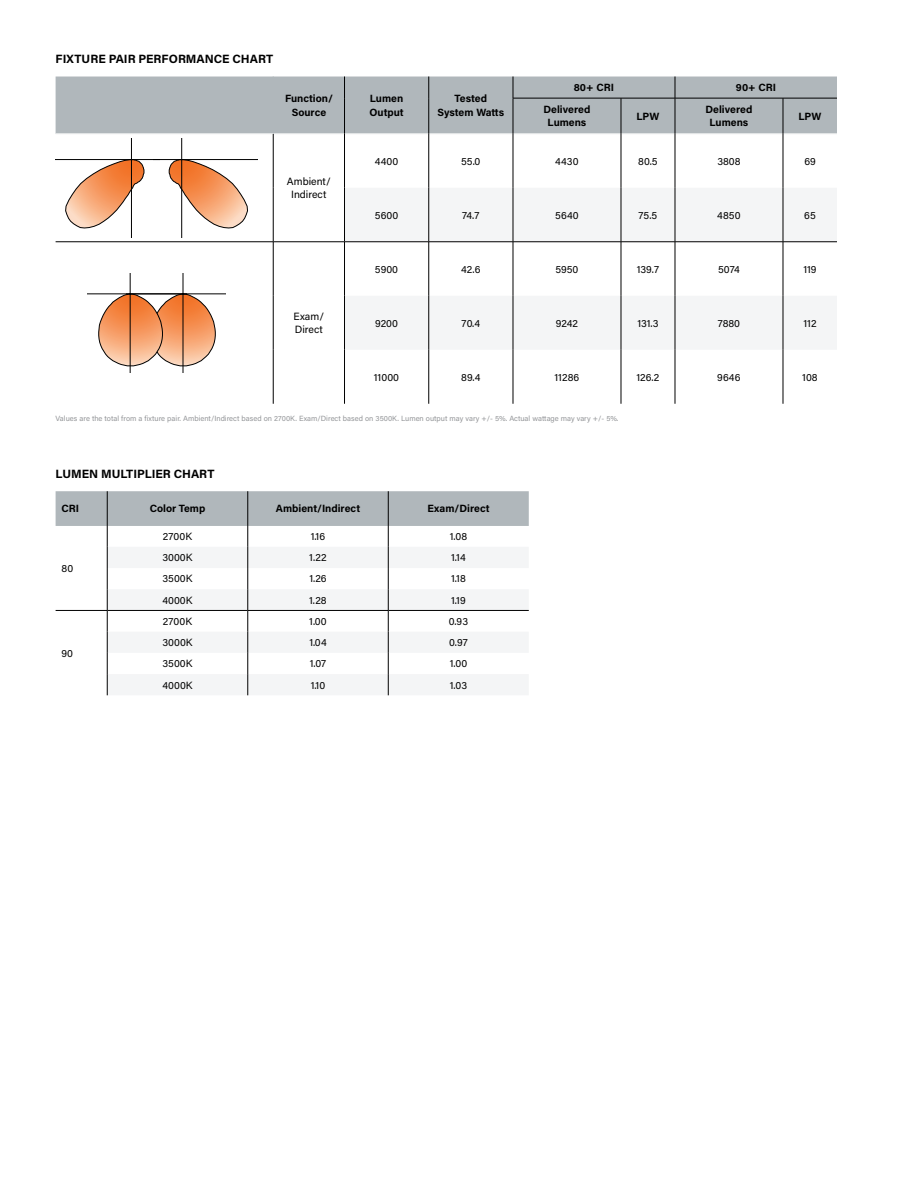
<style>
.page{position:relative;width:918px;height:1188px;background:#fff}
.page>*{position:absolute;margin:0;border:0;box-sizing:border-box;transform-origin:0 0}
.t1{font:700 12px "Acumin Pro";color:#000}
.t2{font:10.5px/13.5px "Acumin Pro";letter-spacing:.005em;color:#000;text-align:center}
.t3{font:700 10.5px/13.5px "Acumin Pro";color:#000;text-align:center}
.t4{font:7.5px "Acumin Pro";color:#939598}
</style>
<div class="page">
<div style="left:56px;top:77px;width:781px;height:57px;background:#b0b7bb"></div>
<svg style="left:345px;top:188px;width:492px;height:162px;fill:#f4f5f6"></svg>
<hr style="left:345px;top:242px;width:84px;height:1px;background:#000">
<hr style="left:429px;top:242px;width:84px;height:1px;background:#000">
<hr style="left:513px;top:242px;width:108px;height:1px;background:#000">
<hr style="left:621px;top:242px;width:54px;height:1px;background:#000">
<hr style="left:675px;top:242px;width:108px;height:1px;background:#000">
<hr style="left:783px;top:242px;width:54px;height:1px;background:#000">
<hr style="left:513px;top:134px;width:108px;height:1px;background:#eceeef">
<hr style="left:675px;top:134px;width:108px;height:1px;background:#eceeef">
<hr style="left:621px;top:134px;width:54px;height:1px;background:#eceeef">
<hr style="left:783px;top:134px;width:54px;height:1px;background:#eceeef">
<hr style="left:56px;top:242px;width:217px;height:1px;background:#000">
<hr style="left:273px;top:242px;width:72px;height:1px;background:#000">
<hr style="left:273px;top:134px;width:71px;height:1px;background:#eceeef">
<hr style="left:345px;top:134px;width:84px;height:1px;background:#eceeef">
<hr style="left:429px;top:134px;width:84px;height:1px;background:#eceeef">
<svg style="left:273px;top:77px;width:1px;height:21px"></svg>
<hr style="left:273px;top:98px;width:1px;height:36px;background:#b0b7bb">
<hr style="left:56px;top:134px;width:217px;height:1px;background:#eceeef">
<svg style="left:344px;top:77px;width:1px;height:21px"></svg>
<svg style="left:428px;top:77px;width:1px;height:21px"></svg>
<hr style="left:344px;top:98px;width:1px;height:36px;background:#000">
<hr style="left:428px;top:98px;width:1px;height:36px;background:#000">
<svg style="left:513px;top:77px;width:1px;height:21px"></svg>
<svg style="left:675px;top:77px;width:1px;height:21px"></svg>
<hr style="left:513px;top:98px;width:1px;height:36px;background:#000">
<hr style="left:621px;top:98px;width:1px;height:36px;background:#000">
<hr style="left:675px;top:98px;width:1px;height:36px;background:#000">
<hr style="left:783px;top:98px;width:1px;height:36px;background:#000">
<hr style="left:428px;top:134px;width:1px;height:54px;background:#000">
<hr style="left:513px;top:134px;width:1px;height:54px;background:#000">
<hr style="left:621px;top:134px;width:1px;height:54px;background:#000">
<hr style="left:675px;top:134px;width:1px;height:54px;background:#000">
<hr style="left:783px;top:134px;width:1px;height:54px;background:#000">
<hr style="left:428px;top:188px;width:1px;height:54px;background:#000">
<hr style="left:513px;top:188px;width:1px;height:54px;background:#000">
<hr style="left:621px;top:188px;width:1px;height:54px;background:#000">
<hr style="left:675px;top:188px;width:1px;height:54px;background:#000">
<hr style="left:783px;top:188px;width:1px;height:54px;background:#000">
<hr style="left:428px;top:242px;width:1px;height:54px;background:#000">
<hr style="left:513px;top:242px;width:1px;height:54px;background:#000">
<hr style="left:621px;top:242px;width:1px;height:54px;background:#000">
<hr style="left:675px;top:242px;width:1px;height:54px;background:#000">
<hr style="left:783px;top:242px;width:1px;height:54px;background:#000">
<hr style="left:428px;top:296px;width:1px;height:54px;background:#000">
<hr style="left:513px;top:296px;width:1px;height:54px;background:#000">
<hr style="left:621px;top:296px;width:1px;height:54px;background:#000">
<hr style="left:675px;top:296px;width:1px;height:54px;background:#000">
<hr style="left:783px;top:296px;width:1px;height:54px;background:#000">
<hr style="left:428px;top:350px;width:1px;height:54px;background:#000">
<hr style="left:513px;top:350px;width:1px;height:54px;background:#000">
<hr style="left:621px;top:350px;width:1px;height:54px;background:#000">
<hr style="left:675px;top:350px;width:1px;height:54px;background:#000">
<hr style="left:783px;top:350px;width:1px;height:54px;background:#000">
<hr style="left:273px;top:134px;width:1px;height:54px;background:#000">
<hr style="left:344px;top:134px;width:1px;height:54px;background:#000">
<hr style="left:273px;top:188px;width:1px;height:54px;background:#000">
<hr style="left:344px;top:188px;width:1px;height:54px;background:#000">
<hr style="left:273px;top:242px;width:1px;height:54px;background:#000">
<hr style="left:344px;top:242px;width:1px;height:54px;background:#000">
<hr style="left:273px;top:296px;width:1px;height:54px;background:#000">
<hr style="left:344px;top:296px;width:1px;height:54px;background:#000">
<hr style="left:273px;top:350px;width:1px;height:54px;background:#000">
<hr style="left:344px;top:350px;width:1px;height:54px;background:#000">
<hr style="left:513px;top:98px;width:108px;height:1px;background:#000">
<hr style="left:621px;top:98px;width:54px;height:1px;background:#000">
<hr style="left:675px;top:98px;width:108px;height:1px;background:#000">
<hr style="left:783px;top:98px;width:54px;height:1px;background:#000">
<svg style="left:56px;top:491px;width:473px;height:204px"></svg>
<svg style="left:169px;top:160px;width:79px;height:69px"></svg>
<hr style="left:154px;top:159px;width:104px;height:1px;background:#000">
<hr style="left:181px;top:139px;width:1px;height:99px;background:#000">
<svg style="left:65px;top:160px;width:80px;height:69px"></svg>
<hr style="left:56px;top:159px;width:103px;height:1px;background:#000">
<hr style="left:131px;top:139px;width:1px;height:99px;background:#000">
<hr style="left:127px;top:294px;width:99px;height:1px;background:#000">
<hr style="left:183px;top:274px;width:1px;height:98px;background:#000">
<svg style="left:98px;top:294px;width:118px;height:72px"></svg>
<hr style="left:87px;top:294px;width:99px;height:1px;background:#000">
<hr style="left:130px;top:274px;width:1px;height:98px;background:#000">
<p class="t1" style="left:56px;top:50px;width:219px">FIXTURE PAIR PERFORMANCE CHART</p>
<p class="t3" style="left:285px;top:91px;width:49px">Function/<br>Source</p>
<p class="t3" style="left:369px;top:91px;width:36px;text-align:left">Lumen<br>Output</p>
<p class="t3" style="left:438px;top:91px;width:68px">Tested<br>System Watts</p>
<p class="t3" style="left:574px;top:80px;width:42px">80+ CRI</p>
<p class="t3" style="left:736px;top:80px;width:42px">90+ CRI</p>
<p class="t3" style="left:544px;top:102px;width:48px">Delivered<br>Lumens</p>
<p class="t3" style="left:636px;top:109px;width:25px">LPW</p>
<p class="t3" style="left:706px;top:102px;width:48px">Delivered<br>Lumens</p>
<p class="t3" style="left:799px;top:109px;width:25px">LPW</p>
<p class="t2" style="left:287px;top:174px;width:45px">Ambient/<br>Indirect</p>
<p class="t2" style="left:375px;top:154px;width:25px">4400</p>
<p class="t2" style="left:461px;top:154px;width:21px">55.0</p>
<p class="t2" style="left:555px;top:154px;width:25px">4430</p>
<p class="t2" style="left:638px;top:154px;width:21px">80.5</p>
<p class="t2" style="left:717px;top:154px;width:25px">3808</p>
<p class="t2" style="left:804px;top:154px;width:13px">69</p>
<p class="t2" style="left:375px;top:208px;width:25px">5600</p>
<p class="t2" style="left:462px;top:208px;width:19px">74.7</p>
<p class="t2" style="left:555px;top:208px;width:25px">5640</p>
<p class="t2" style="left:639px;top:208px;width:20px">75.5</p>
<p class="t2" style="left:717px;top:208px;width:25px">4850</p>
<p class="t2" style="left:804px;top:208px;width:13px">65</p>
<p class="t2" style="left:294px;top:309px;width:32px;text-align:left">Exam/<br>Direct</p>
<p class="t2" style="left:375px;top:262px;width:25px">5900</p>
<p class="t2" style="left:461px;top:262px;width:21px">42.6</p>
<p class="t2" style="left:555px;top:262px;width:25px">5950</p>
<p class="t2" style="left:637px;top:262px;width:24px">139.7</p>
<p class="t2" style="left:718px;top:262px;width:23px">5074</p>
<p class="t2" style="left:803px;top:262px;width:15px">119</p>
<p class="t2" style="left:375px;top:316px;width:25px">9200</p>
<p class="t2" style="left:462px;top:316px;width:20px">70.4</p>
<p class="t2" style="left:556px;top:316px;width:24px">9242</p>
<p class="t2" style="left:637px;top:316px;width:23px">131.3</p>
<p class="t2" style="left:718px;top:316px;width:24px">7880</p>
<p class="t2" style="left:804px;top:316px;width:15px">112</p>
<p class="t2" style="left:374px;top:370px;width:27px">11000</p>
<p class="t2" style="left:461px;top:370px;width:21px">89.4</p>
<p class="t2" style="left:555px;top:370px;width:26px">11286</p>
<p class="t2" style="left:636px;top:370px;width:25px">126.2</p>
<p class="t2" style="left:717px;top:370px;width:25px">9646</p>
<p class="t2" style="left:802px;top:370px;width:17px">108</p>
<p class="t4" style="left:56px;top:414px;width:564px">Values are the total from a fixture pair. Ambient/Indirect based on 2700K. Exam/Direct based on 3500K. Lumen output may vary +/- 5%. Actual wattage may vary +/- 5%.</p>
<p class="t1" style="left:56px;top:465px;width:160px">LUMEN MULTIPLIER CHART</p>
<p class="t3" style="left:62px;top:502px;width:19px">CRI</p>
<p class="t3" style="left:150px;top:502px;width:57px">Color Temp</p>
<p class="t3" style="left:276px;top:502px;width:86px">Ambient/Indirect</p>
<p class="t3" style="left:427px;top:502px;width:64px">Exam/Direct</p>
<p class="t2" style="left:62px;top:561px;width:13px">80</p>
<p class="t2" style="left:62px;top:646px;width:13px">90</p>
<p class="t2" style="left:163px;top:529px;width:31px">2700K</p>
<p class="t2" style="left:311px;top:529px;width:16px">1.16</p>
<p class="t2" style="left:450px;top:529px;width:19px">1.08</p>
<p class="t2" style="left:162px;top:550px;width:32px">3000K</p>
<p class="t2" style="left:309px;top:550px;width:19px">1.22</p>
<p class="t2" style="left:451px;top:550px;width:16px">1.14</p>
<p class="t2" style="left:162px;top:572px;width:32px">3500K</p>
<p class="t2" style="left:309px;top:572px;width:19px">1.26</p>
<p class="t2" style="left:451px;top:572px;width:16px">1.18</p>
<p class="t2" style="left:162px;top:593px;width:32px">4000K</p>
<p class="t2" style="left:309px;top:593px;width:19px">1.28</p>
<p class="t2" style="left:451px;top:593px;width:16px">1.19</p>
<p class="t2" style="left:163px;top:614px;width:31px">2700K</p>
<p class="t2" style="left:309px;top:614px;width:19px">1.00</p>
<p class="t2" style="left:449px;top:614px;width:21px">0.93</p>
<p class="t2" style="left:162px;top:635px;width:32px">3000K</p>
<p class="t2" style="left:309px;top:635px;width:19px">1.04</p>
<p class="t2" style="left:449px;top:635px;width:20px">0.97</p>
<p class="t2" style="left:162px;top:657px;width:32px">3500K</p>
<p class="t2" style="left:310px;top:657px;width:18px">1.07</p>
<p class="t2" style="left:450px;top:657px;width:19px">1.00</p>
<p class="t2" style="left:162px;top:678px;width:32px">4000K</p>
<p class="t2" style="left:311px;top:678px;width:16px">1.10</p>
<p class="t2" style="left:450px;top:678px;width:19px">1.03</p>
</div>
